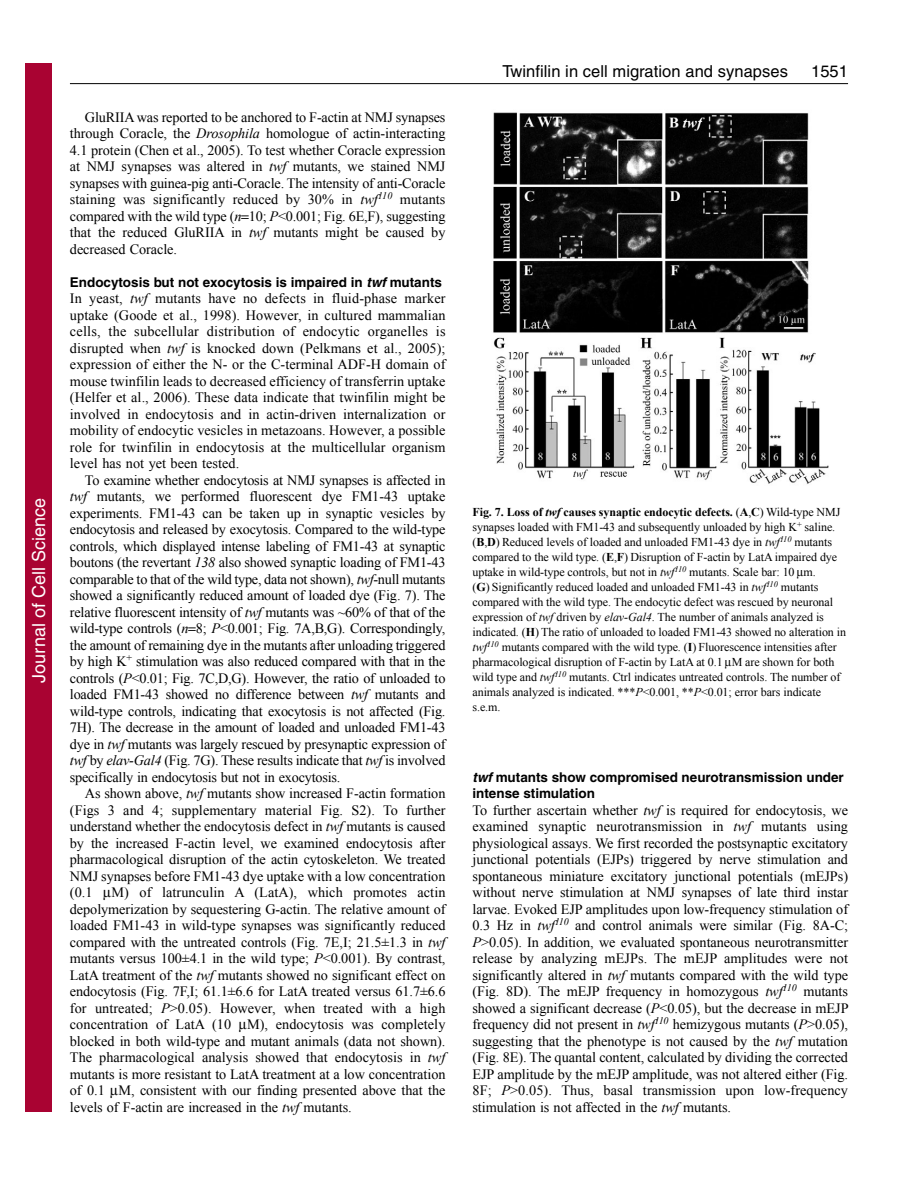
<style>
.page{position:relative;width:918px;height:1188px;background:#fff}
.page>*{position:absolute;margin:0;border:0;box-sizing:border-box;transform-origin:0 0}
.t1{font:18px "Helvetica";color:#fff}
.t2{font:16.5px "Helvetica";letter-spacing:.005em;color:#000}
.t3{font:14.25px/16.5px "Times New Roman";letter-spacing:-.005em;color:#000;text-align:justify}
.t4{font:700 13.5px/16.5px "Helvetica";color:#000}
.t5{font:12px/15px "Times New Roman";letter-spacing:-.005em;color:#000}
.s1{font-style:italic}
.s2{font-weight:700}
.s3{font-weight:700;font-style:italic}
</style>
<div class="page">
<hr style="left:70px;top:83px;width:778px;height:1px;background:#000">
<img style="left:493px;top:112px;width:336px;height:372px">
<div style="left:26px;top:64px;width:26px;height:1048px;background:#a90332"></div>
<p class="t1" style="left:28px;top:683px;width:186px;rotate:-90deg">Journal of Cell Science</p>
<p class="t3" style="left:70px;top:108px;width:377px;text-indent:15px">GluRIIA was reported to be anchored to F-actin at NMJ synapses through Coracle, the <span class="s1">Drosophila</span> homologue of actin-interacting 4.1 protein (Chen et al., 2005). To test whether Coracle expression at NMJ synapses was altered in <span class="s1">twf</span> mutants, we stained NMJ synapses with guinea-pig anti-Coracle. The intensity of anti-Coracle staining was significantly reduced by 30% in <span class="s1">twf</span><sup>110</sup> mutants compared with the wild type (<span class="s1">n</span> 10; <span class="s1">P</span>&lt;0.001; Fig. 6E,F), suggesting that the reduced GluRIIA in <span class="s1">twf</span> mutants might be caused by decreased Coracle.</p>
<p class="t4" style="left:70px;top:275px;width:374px">Endocytosis but not exocytosis is impaired in <span class="s1">twf</span>mutants</p>
<p class="t3" style="left:70px;top:290px;width:377px">In yeast, <span class="s1">twf</span> mutants have no defects in fluid-phase marker uptake (Goode et al., 1998). However, in cultured mammalian cells, the subcellular distribution of endocytic organelles is disrupted when <span class="s1">twf</span> is knocked down (Pelkmans et al., 2005); expression of either the N- or the C-terminal ADF-H domain of mouse twinfilin leads to decreased efficiency of transferrin uptake (Helfer et al., 2006). These data indicate that twinfilin might be involved in endocytosis and in actin-driven internalization or mobility of endocytic vesicles in metazoans. However, a possible role for twinfilin in endocytosis at the multicellular organism level has not yet been tested.</p>
<p class="t3" style="left:70px;top:471px;width:377px;text-indent:15px">To examine whether endocytosis at NMJ synapses is affected in <span class="s1">twf</span> mutants, we performed fluorescent dye FM1-43 uptake experiments. FM1-43 can be taken up in synaptic vesicles by endocytosis and released by exocytosis. Compared to the wild-type controls, which displayed intense labeling of FM1-43 at synaptic boutons (the revertant <span class="s1">138</span> also showed synaptic loading of FM1-43 comparable to that of the wild type, data not shown), <span class="s1">twf</span>-null mutants showed a significantly reduced amount of loaded dye (Fig. 7). The relative fluorescent intensity of <span class="s1">twf</span> mutants was ~60% of that of the wild-type controls (<span class="s1">n</span> 8; <span class="s1">P</span>&lt;0.001; Fig. 7A,B,G). Correspondingly, the amount of remaining dye in the mutants after unloading triggered by high K<sup>+</sup> stimulation was also reduced compared with that in the controls (<span class="s1">P</span>&lt;0.01; Fig. 7C,D,G). However, the ratio of unloaded to loaded FM1-43 showed no difference between <span class="s1">twf</span> mutants and wild-type controls, indicating that exocytosis is not affected (Fig.<br>7H). The decrease in the amount of loaded and unloaded FM1-43 dye in <span class="s1">twf</span> mutants was largely rescued by presynaptic expression of <span class="s1">twf</span> by <span class="s1">elav-Gal4</span> (Fig. 7G). These results indicate that <span class="s1">twf</span> is involved specifically in endocytosis but not in exocytosis.</p>
<p class="t3" style="left:70px;top:785px;width:377px;text-indent:15px">As shown above, <span class="s1">twf</span> mutants show increased F-actin formation (Figs 3 and 4; supplementary material Fig. S2). To further understand whether the endocytosis defect in <span class="s1">twf</span> mutants is caused by the increased F-actin level, we examined endocytosis after pharmacological disruption of the actin cytoskeleton. We treated NMJ synapses before FM1-43 dye uptake with a low concentration (0.1</p>
<p class="t3" style="left:70px;top:884px;width:377px;text-indent:42px">M) of latrunculin A (LatA), which promotes actin depolymerization by sequestering G-actin. The relative amount of loaded FM1-43 in wild-type synapses was significantly reduced compared with the untreated controls (Fig. 7E,I; 21.5±1.3 in <span class="s1">twf </span>mutants versus 100±4.1 in the wild type; <span class="s1">P</span>&lt;0.001). By contrast, LatA treatment of the <span class="s1">twf</span> mutants showed no significant effect on endocytosis (Fig. 7F,I; 61.1±6.6 for LatA treated versus 61.7±6.6 for untreated; <span class="s1">P</span>&gt;0.05). However, when treated with a high concentration of LatA (10 M), endocytosis was completely blocked in both wild-type and mutant animals (data not shown).<br>The pharmacological analysis showed that endocytosis in <span class="s1">twf </span>mutants is more resistant to LatA treatment at a low concentration of 0.1 M, consistent with our finding presented above that the levels of F-actin are increased in the <span class="s1">twf</span> mutants.</p>
<p class="t2" style="left:502px;top:65px;width:287px">Twinfilin in cell migration and synapses</p>
<p class="t2" style="left:811px;top:65px;width:38px">1551</p>
<p class="t5" style="left:472px;top:505px;width:375px"><span class="s2">Fig. 7. Loss of</span> <span class="s3">twf</span> <span class="s2">causes synaptic endocytic defects.</span> (<span class="s2">A</span>,<span class="s2">C</span>) Wild-type NMJ synapses loaded with FM1-43 and subsequently unloaded by high K<sup>+</sup> saline. (<span class="s2">B</span>,<span class="s2">D</span>) Reduced levels of loaded and unloaded FM1-43 dye in <span class="s1">twf</span><sup>110</sup> mutants compared to the wild type. (<span class="s2">E</span>,<span class="s2">F</span>) Disruption of F-actin by LatA impaired dye uptake in wild-type controls, but not in <span class="s1">twf</span><sup>110</sup> mutants. Scale bar: 10 m.<br>(<span class="s2">G</span>) Significantly reduced loaded and unloaded FM1-43 in <span class="s1">twf</span><sup>110</sup> mutants compared with the wild type. The endocytic defect was rescued by neuronal expression of <span class="s1">twf</span> driven by <span class="s1">elav-Gal4</span>. The number of animals analyzed is indicated. (<span class="s2">H</span>) The ratio of unloaded to loaded FM1-43 showed no alteration in <span class="s1">twf</span><sup>110</sup> mutants compared with the wild type. (<span class="s2">I</span>) Fluorescence intensities after pharmacological disruption of F-actin by LatA at 0.1 M are shown for both wild type and <span class="s1">twf</span><sup>110</sup> mutants. Ctrl indicates untreated controls. The number of animals analyzed is indicated. ***<span class="s1">P</span>&lt;0.001, **<span class="s1">P</span>&lt;0.01; error bars indicate s.e.m.</p>
<p class="t4" style="left:472px;top:770px;width:373px"><span class="s1">twf</span> mutants show compromised neurotransmission under intense stimulation</p>
<p class="t3" style="left:472px;top:801px;width:378px">To further ascertain whether <span class="s1">twf</span> is required for endocytosis, we examined synaptic neurotransmission in <span class="s1">twf</span> mutants using physiological assays. We first recorded the postsynaptic excitatory junctional potentials (EJPs) triggered by nerve stimulation and spontaneous miniature excitatory junctional potentials (mEJPs) without nerve stimulation at NMJ synapses of late third instar larvae. Evoked EJP amplitudes upon low-frequency stimulation of 0.3 Hz in <span class="s1">twf</span><sup>110</sup> and control animals were similar (Fig. 8A-C; <span class="s1">P</span>&gt;0.05). In addition, we evaluated spontaneous neurotransmitter release by analyzing mEJPs. The mEJP amplitudes were not significantly altered in <span class="s1">twf</span> mutants compared with the wild type (Fig. 8D). The mEJP frequency in homozygous <span class="s1">twf</span><sup>110</sup> mutants showed a significant decrease (<span class="s1">P</span>&lt;0.05), but the decrease in mEJP frequency did not present in <span class="s1">twf</span><sup>110</sup> hemizygous mutants (<span class="s1">P</span>&gt;0.05), suggesting that the phenotype is not caused by the <span class="s1">twf</span> mutation (Fig. 8E). The quantal content, calculated by dividing the corrected EJP amplitude by the mEJP amplitude, was not altered either (Fig.<br>8F; <span class="s1">P</span>&gt;0.05). Thus, basal transmission upon low-frequency stimulation is not affected in the <span class="s1">twf</span> mutants.</p>
</div>
